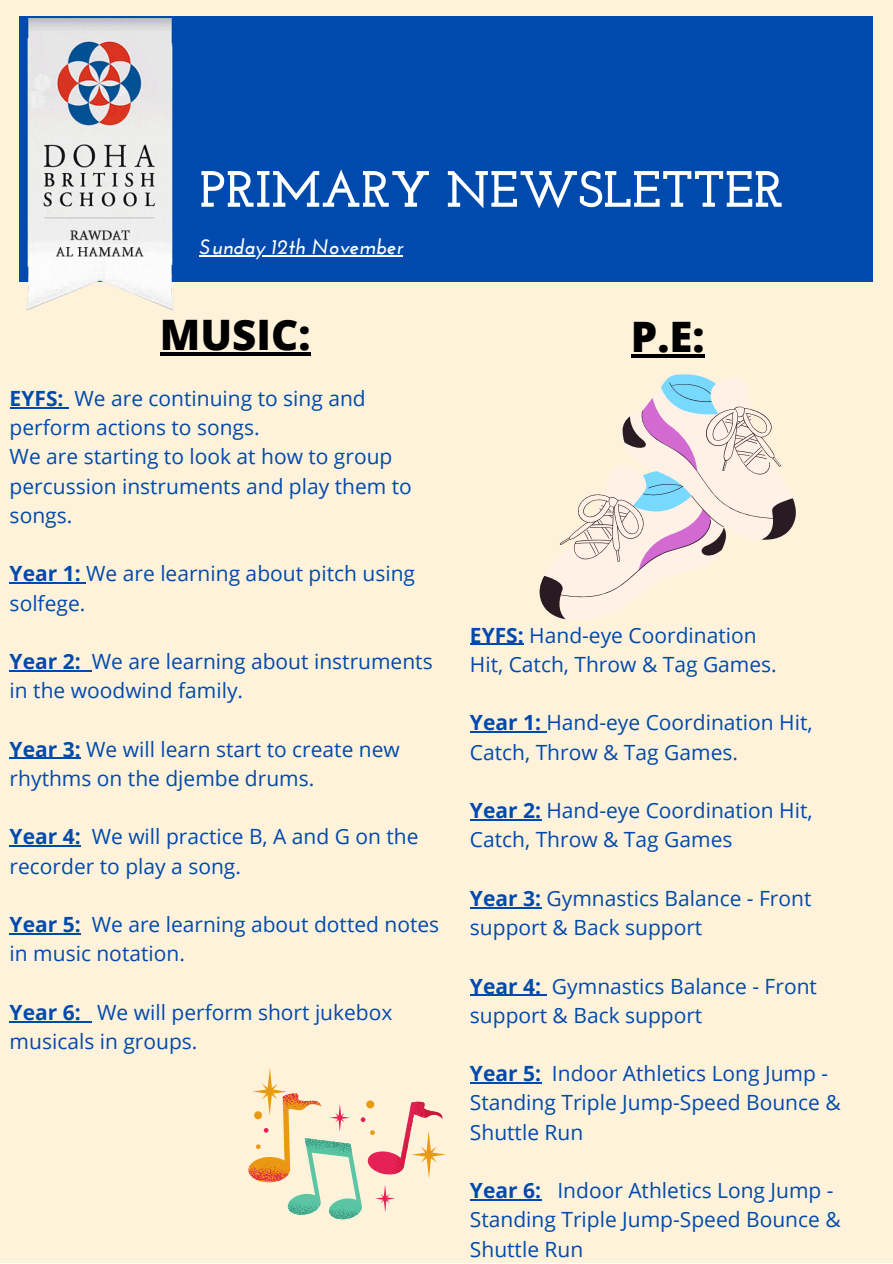
<style>
.page{position:relative;width:893px;height:1264px;background:#fff}
.page>*{position:absolute;margin:0;border:0;box-sizing:border-box;transform-origin:0 0}
.t1{font:700 51px "Josefin Slab";color:#fff}
.t2{font:800 42px "Open Sans";color:#000}
.t3{font:21px/29.2px "Open Sans";color:#004aad}
.t4{font:italic 700 21px "Josefin Sans";color:#fff}
.s1{font-weight:700}
</style>
<div class="page">
<div style="left:0;top:0;width:892px;height:1262px;background:#fff2db"></div>
<svg style="left:248px;top:1068px;width:198px;height:151px"></svg>
<svg style="left:539px;top:374px;width:257px;height:246px"></svg>
<div style="left:19px;top:17px;width:853px;height:265px;background:#004aad"></div>
<img style="left:26px;top:18px;width:148px;height:293px">
<hr style="left:200px;top:255px;width:203px;height:1px;background:#fff">
<hr style="left:160px;top:352px;width:150px;height:3px;background:#000">
<hr style="left:630px;top:355px;width:74px;height:3px;background:#000">
<hr style="left:470px;top:643px;width:54px;height:2px;background:#004aad">
<hr style="left:470px;top:731px;width:76px;height:1px;background:#004aad">
<hr style="left:470px;top:819px;width:71px;height:1px;background:#004aad">
<hr style="left:470px;top:906px;width:71px;height:2px;background:#004aad">
<hr style="left:470px;top:994px;width:71px;height:1px;background:#004aad">
<hr style="left:470px;top:1082px;width:71px;height:1px;background:#004aad">
<hr style="left:470px;top:1199px;width:71px;height:1px;background:#004aad">
<hr style="left:10px;top:407px;width:54px;height:1px;background:#004aad">
<hr style="left:10px;top:582px;width:76px;height:1px;background:#004aad">
<hr style="left:10px;top:670px;width:71px;height:1px;background:#004aad">
<hr style="left:10px;top:758px;width:71px;height:1px;background:#004aad">
<hr style="left:10px;top:845px;width:71px;height:1px;background:#004aad">
<hr style="left:10px;top:933px;width:71px;height:1px;background:#004aad">
<hr style="left:10px;top:1021px;width:71px;height:1px;background:#004aad">
<p class="t1" style="left:200px;top:168px;width:585px">PRIMARY NEWSLETTER</p>
<p class="t4" style="left:200px;top:238px;width:205px">Sunday 12th November</p>
<p class="t2" style="left:160px;top:305px;width:152px">MUSIC:</p>
<p class="t2" style="left:630px;top:307px;width:75px">P.E:</p>
<p class="t3" style="left:10px;top:383px;width:357px"><span class="s1">EYFS:</span> We are continuing to sing and perform actions to songs.</p>
<p class="t3" style="left:10px;top:441px;width:404px">We are starting to look at how to group percussion instruments and play them to songs.</p>
<p class="t3" style="left:10px;top:558px;width:407px"><span class="s1">Year 1:</span> We are learning about pitch using solfege.</p>
<p class="t3" style="left:10px;top:646px;width:424px"><span class="s1">Year 2:</span> We are learning about instruments in the woodwind family.</p>
<p class="t3" style="left:10px;top:734px;width:391px"><span class="s1">Year 3:</span> We will learn start to create new rhythms on the djembe drums.</p>
<p class="t3" style="left:10px;top:821px;width:410px"><span class="s1">Year 4:</span> We will practice B, A and G on the recorder to play a song.</p>
<p class="t3" style="left:10px;top:909px;width:431px"><span class="s1">Year 5:</span> We are learning about dotted notes in music notation.</p>
<p class="t3" style="left:10px;top:997px;width:384px"><span class="s1">Year 6:</span> We will perform short jukebox musicals in groups.</p>
<p class="t3" style="left:470px;top:620px;width:288px"><span class="s1">EYFS:</span> Hand-eye Coordination</p>
<p class="t3" style="left:470px;top:649px;width:308px">Hit, Catch, Throw &amp; Tag Games.</p>
<p class="t3" style="left:470px;top:707px;width:344px"><span class="s1">Year 1:</span> Hand-eye Coordination Hit,<br>Catch, Throw &amp; Tag Games.</p>
<p class="t3" style="left:470px;top:795px;width:344px"><span class="s1">Year 2:</span> Hand-eye Coordination Hit,<br>Catch, Throw &amp; Tag Games</p>
<p class="t3" style="left:470px;top:883px;width:343px"><span class="s1">Year 3:</span> Gymnastics Balance - Front support &amp; Back support</p>
<p class="t3" style="left:470px;top:970px;width:348px"><span class="s1">Year 4:</span> Gymnastics Balance - Front support &amp; Back support</p>
<p class="t3" style="left:470px;top:1058px;width:372px"><span class="s1">Year 5:</span> Indoor Athletics Long Jump -<br>Standing Triple Jump-Speed Bounce &amp;<br>Shuttle Run</p>
<p class="t3" style="left:470px;top:1175px;width:372px"><span class="s1">Year 6:</span> Indoor Athletics Long Jump -<br>Standing Triple Jump-Speed Bounce &amp;<br>Shuttle Run</p>
</div>
